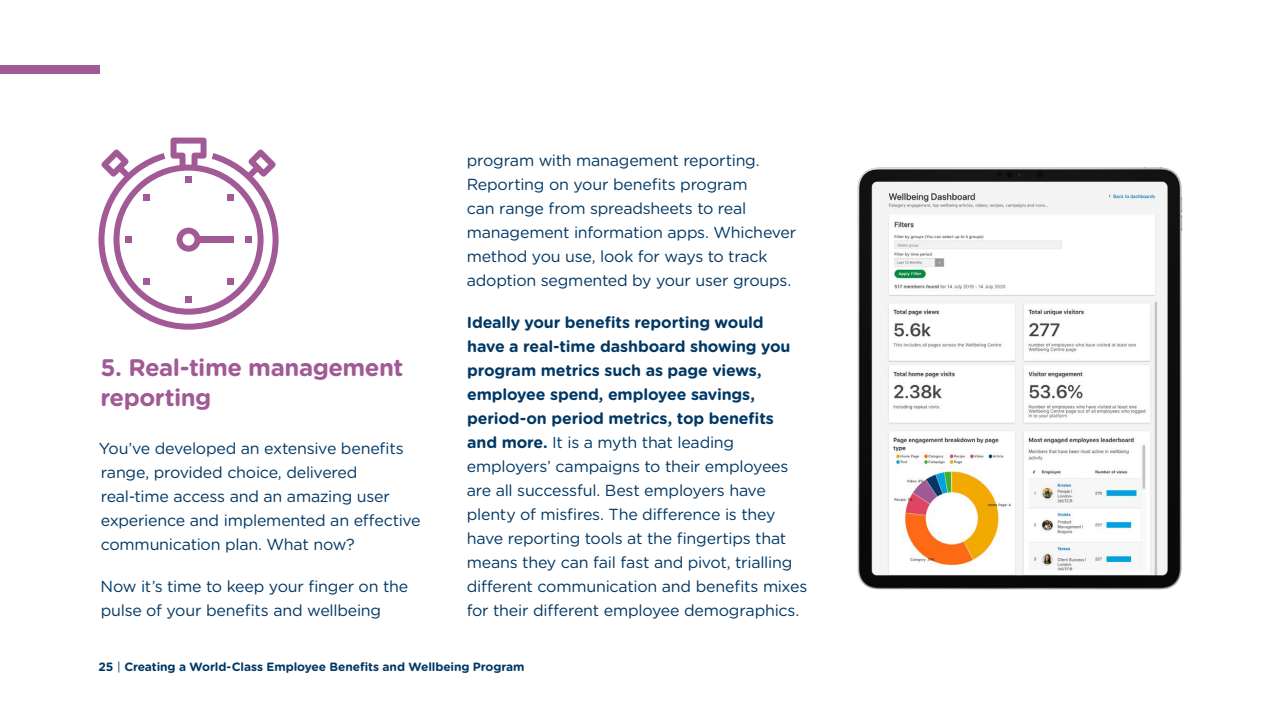
<style>
.page{position:relative;width:1280px;height:720px;background:#fff}
.page>*{position:absolute;margin:0;border:0;box-sizing:border-box;transform-origin:0 0}
.t1{font:700 24px/30px "Gotham Rounded";letter-spacing:-.02em;color:#a15a95}
.t2{font:16px/24px "Gotham Rounded";letter-spacing:-.015em;color:#003865}
.t3{font:700 12px "Gotham Rounded";letter-spacing:-.01em;color:#003865}
.s1{font-weight:700}
.s2{font-weight:400}
</style>
<div class="page">
<svg style="left:98px;top:138px;width:181px;height:192px"></svg>
<div style="left:0;top:65px;width:100px;height:9px;background:#a15a95"></div>
<img style="left:857px;top:167px;width:326px;height:423px">
<h1 class="t1" style="left:101px;top:352px;width:304px">5. Real-time management reporting</h1>
<p class="t2" style="left:99px;top:436px;width:323px">You’ve developed an extensive benefits range, provided choice, delivered real-time access and an amazing user experience and implemented an effective communication plan. What now?</p>
<p class="t2" style="left:101px;top:574px;width:309px">Now it’s time to keep your finger on the pulse of your benefits and wellbeing</p>
<p class="t2" style="left:467px;top:148px;width:331px">program with management reporting.<br>Reporting on your benefits program<br>can range from spreadsheets to real management information apps. Whichever method you use, look for ways to track adoption segmented by your user groups.</p>
<p class="t2" style="left:467px;top:310px;width:342px"><span class="s1">Ideally your benefits reporting would<br>have a real-time dashboard showing you program metrics such as page views, employee spend, employee savings, period-on period metrics, top benefits and more.</span> It is a myth that leading employers’ campaigns to their employees are all successful. Best employers have plenty of misfires. The difference is they have reporting tools at the fingertips that means they can fail fast and pivot, trialling different communication and benefits mixes for their different employee demographics.</p>
<p class="t3" style="left:98px;top:658px;width:428px">25 <span class="s2">|</span> Creating a World-Class Employee Benefits and Wellbeing Program</p>
</div>
